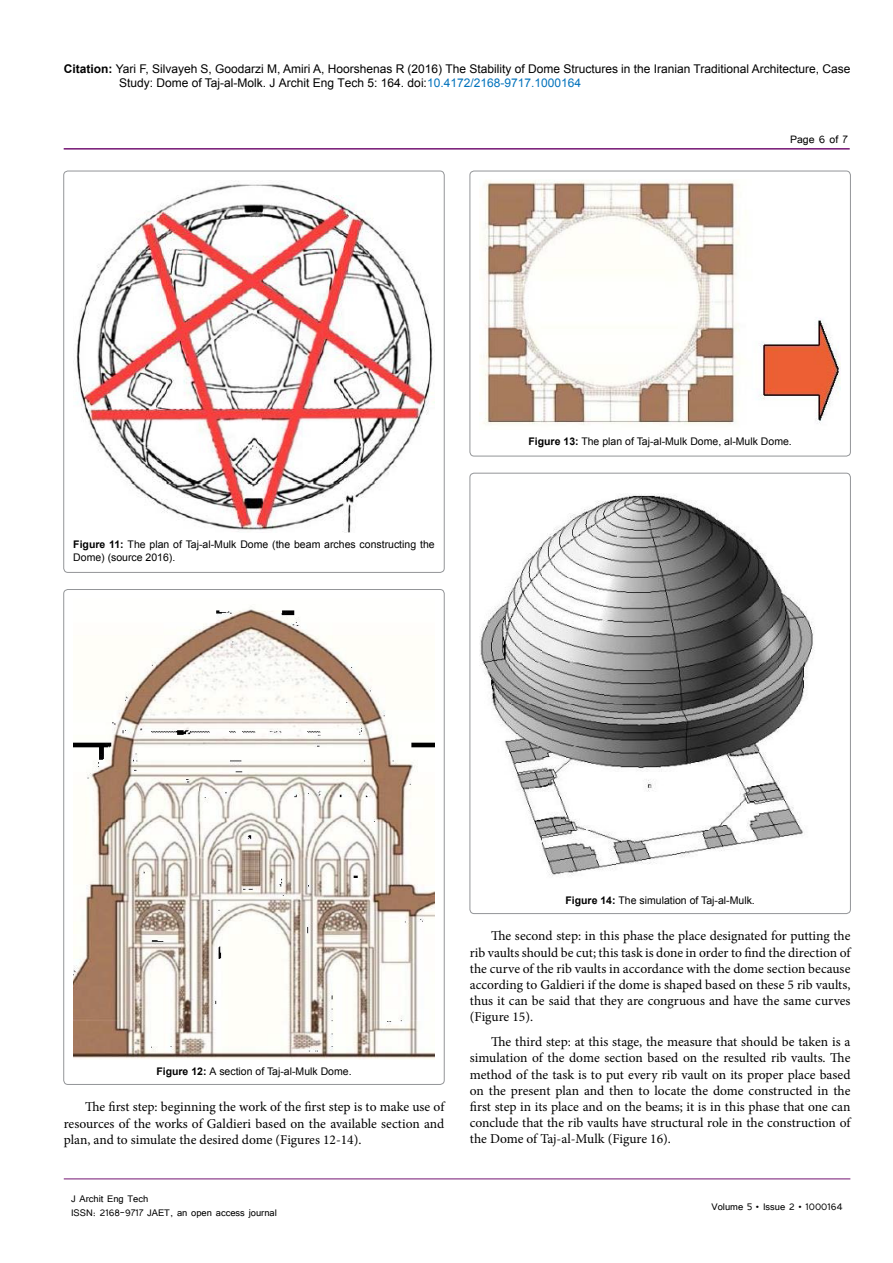
<style>
.page{position:relative;width:893px;height:1263px;background:#fff}
.page>*{position:absolute;margin:0;border:0;box-sizing:border-box;transform-origin:0 0}
.t1{font:13.5px/16.2px "Minion Pro";color:#000;text-align:justify}
.t2{font:13.5px "Tunga";color:#000}
.t3{font:12px/14.4px "Arial";color:#000}
.t4{font:12px/14.4px "Tunga";color:#000}
.t5{font:10.5px/12.6px "Arial";color:#000}
.s1{font-weight:700}
.s2{color:#0072bc}
</style>
<div class="page">
<hr style="left:64px;top:148px;width:786px;height:2px;background:#741472">
<hr style="left:64px;top:1179px;width:786px;height:1px;background:#741472">
<div style="left:64px;top:171px;width:380px;height:401px;border:1px solid #939598;border-radius:4px"></div>
<img style="left:76px;top:181px;width:359px;height:351px">
<img style="left:73px;top:606px;width:362px;height:453px">
<div style="left:470px;top:171px;width:380px;height:285px;border:1px solid #939598;border-radius:4px"></div>
<img style="left:479px;top:180px;width:362px;height:245px">
<img style="left:479px;top:494px;width:336px;height:382px">
<p class="t3" style="left:119px;top:61px;width:733px;text-indent:-55px"><span class="s1">Citation:</span> Yari F, Silvayeh S, Goodarzi M, Amiri A, Hoorshenas R (2016) The Stability of Dome Structures in the Iranian Traditional Architecture, Case<br>Study: Dome of Taj-al-Molk. J Archit Eng Tech 5: 164. doi:<span class="s2">10.4172/2168-9717.1000164</span></p>
<p class="t2" style="left:790px;top:131px;width:59px">Page 6 of 7</p>
<p class="t5" style="left:73px;top:538px;width:363px"><span class="s1">Figure 11:</span> The plan of Taj-al-Mulk Dome (the beam arches constructing the<br>Dome) (source 2016).</p>
<p class="t5" style="left:528px;top:435px;width:265px"><span class="s1">Figure 13:</span> The plan of Taj-al-Mulk Dome, al-Mulk Dome.</p>
<p class="t5" style="left:156px;top:1065px;width:197px"><span class="s1">Figure 12:</span> A section of Taj-al-Mulk Dome.</p>
<p class="t1" style="left:64px;top:1099px;width:382px;text-indent:21px">The first step: beginning the work of the first step is to make use of resources of the works of Galdieri based on the available section and plan, and to simulate the desired dome (Figures 12-14).</p>
<p class="t4" style="left:71px;top:1190px;width:207px">J Archit Eng Tech<br>ISSN: 2168-9717 JAET, an open access journal</p>
<p class="t5" style="left:565px;top:894px;width:191px"><span class="s1">Figure 14:</span> The simulation of Taj-al-Mulk.</p>
<p class="t1" style="left:470px;top:928px;width:382px;text-indent:21px">The second step: in this phase the place designated for putting the rib vaults should be cut; this task is done in order to find the direction of the curve of the rib vaults in accordance with the dome section because according to Galdieri if the dome is shaped based on these 5 rib vaults, thus it can be said that they are congruous and have the same curves (Figure 15).</p>
<p class="t1" style="left:470px;top:1034px;width:382px;text-indent:21px">The third step: at this stage, the measure that should be taken is a simulation of the dome section based on the resulted rib vaults. The method of the task is to put every rib vault on its proper place based on the present plan and then to locate the dome constructed in the first step in its place and on the beams; it is in this phase that one can conclude that the rib vaults have structural role in the construction of the Dome of Taj-al-Mulk (Figure 16).</p>
<p class="t4" style="left:711px;top:1199px;width:133px">Volume 5 • Issue 2 • 1000164</p>
</div>
